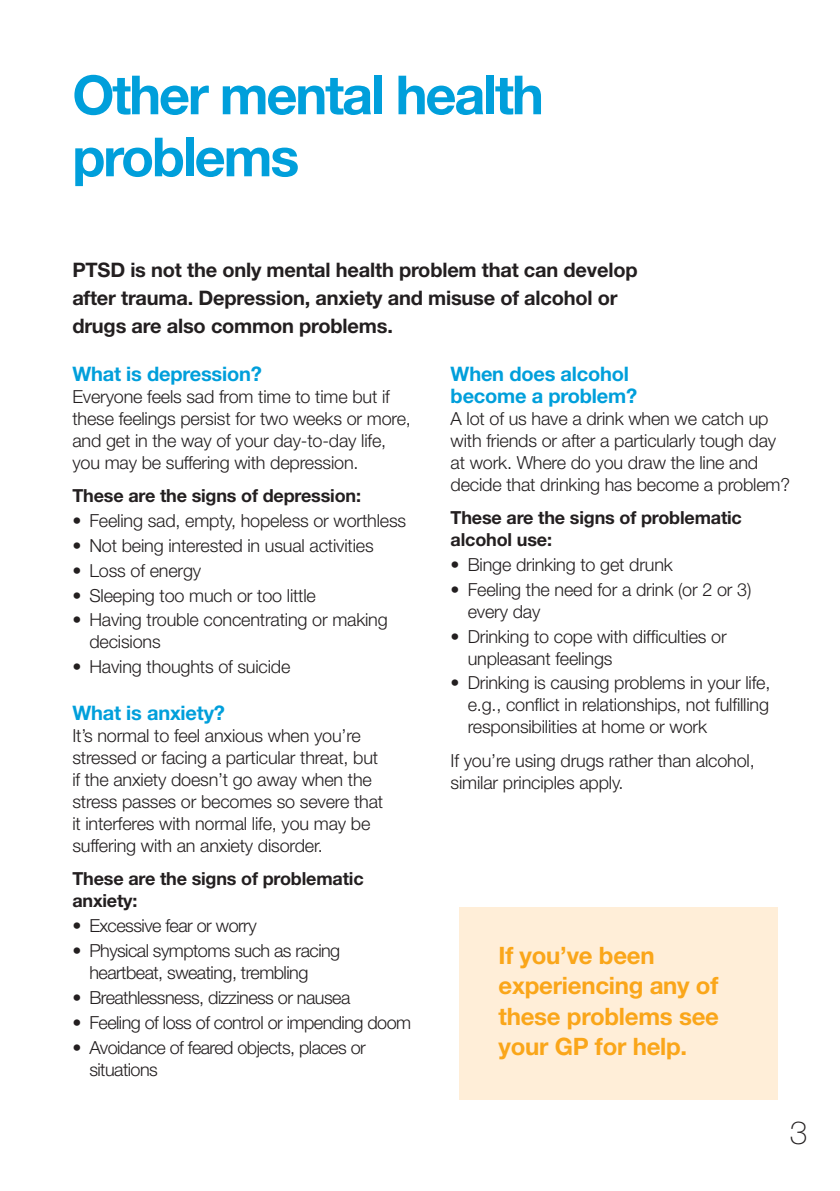
<style>
.page{position:relative;width:840px;height:1191px;background:#fff}
.page>*{position:absolute;margin:0;border:0;box-sizing:border-box;transform-origin:0 0}
.t1{font:700 54px/62px "Helvetica Neue";letter-spacing:-.04em;color:#009fdb}
.t2{font:100 32px "Helvetica Neue";color:#231f20}
.t3{font:700 24px/30px "Helvetica Neue";letter-spacing:-.01em;color:#faa61a}
.t4{font:700 20px/28px "Helvetica Neue";letter-spacing:-.01em;color:#231f20}
.t5{font:700 20px/22px "Helvetica Neue";letter-spacing:-.01em;color:#009fdb}
.t6{font:300 18px/22px "Helvetica Neue";letter-spacing:-.01em;color:#231f20}
.t7{font:300 18px/22px "Helvetica Neue";letter-spacing:-.03em;color:#231f20}
.t8{font:700 18px/22px "Helvetica Neue";letter-spacing:-.01em;color:#231f20}
</style>
<div class="page">
<div style="left:458px;top:907px;width:319px;height:193px;background:#ffeed8"></div>
<h1 class="t1" style="left:72px;top:63px;width:473px">Other mental health problems</h1>
<p class="t4" style="left:72px;top:255px;width:566px">PTSD is not the only mental health problem that can develop after trauma. Depression, anxiety and misuse of alcohol or drugs are also common problems.</p>
<p class="t5" style="left:72px;top:362px;width:191px">What is depression?</p>
<p class="t6" style="left:72px;top:385px;width:340px">Everyone feels sad from time to time but if these feelings persist for two weeks or more, and get in the way of your day-to-day life, you may be suffering with depression.</p>
<p class="t8" style="left:72px;top:484px;width:290px">These are the signs of depression:</p>
<p class="t6" style="left:72px;top:509px;width:335px">• Feeling sad, empty, hopeless or worthless</p>
<p class="t6" style="left:72px;top:534px;width:303px">• Not being interested in usual activities</p>
<p class="t6" style="left:72px;top:559px;width:130px">• Loss of energy</p>
<p class="t6" style="left:72px;top:583px;width:245px">• Sleeping too much or too little</p>
<p class="t6" style="left:89px;top:608px;width:300px;text-indent:-17px">• Having trouble concentrating or making decisions</p>
<p class="t6" style="left:72px;top:655px;width:219px">• Having thoughts of suicide</p>
<p class="t5" style="left:72px;top:701px;width:154px">What is anxiety?</p>
<p class="t6" style="left:72px;top:724px;width:312px">It’s normal to feel anxious when you’re stressed or facing a particular threat, but if the anxiety doesn’t go away when the stress passes or becomes so severe that it interferes with normal life, you may be suffering with an anxiety disorder.</p>
<p class="t8" style="left:72px;top:867px;width:293px">These are the signs of problematic anxiety:</p>
<p class="t7" style="left:72px;top:914px;width:186px">• Excessive fear or worry</p>
<p class="t7" style="left:89px;top:939px;width:252px;text-indent:-17px">• Physical symptoms such as racing heartbeat, sweating, trembling</p>
<p class="t7" style="left:72px;top:986px;width:279px">• Breathlessness, dizziness or nausea</p>
<p class="t7" style="left:72px;top:1011px;width:340px">• Feeling of loss of control or impending doom</p>
<p class="t7" style="left:89px;top:1035px;width:278px;text-indent:-17px">• Avoidance of feared objects, places or situations</p>
<p class="t5" style="left:450px;top:362px;width:188px">When does alcohol become a problem?</p>
<p class="t6" style="left:450px;top:407px;width:341px">A lot of us have a drink when we catch up with friends or after a particularly tough day at work. Where do you draw the line and decide that drinking has become a problem?</p>
<p class="t8" style="left:450px;top:506px;width:293px">These are the signs of problematic alcohol use:</p>
<p class="t6" style="left:450px;top:553px;width:224px">• Binge drinking to get drunk</p>
<p class="t6" style="left:467px;top:578px;width:285px;text-indent:-17px">• Feeling the need for a drink (or 2 or 3) every day</p>
<p class="t6" style="left:467px;top:624px;width:260px;text-indent:-17px">• Drinking to cope with difficulties or unpleasant feelings</p>
<p class="t6" style="left:467px;top:671px;width:304px;text-align:justify;text-indent:-17px">• Drinking is causing problems in your life, e.g., conflict in relationships, not fulfilling responsibilities at home or work</p>
<p class="t6" style="left:450px;top:749px;width:305px">If you’re using drugs rather than alcohol, similar principles apply.</p>
<h3 class="t3" style="left:498px;top:940px;width:222px">If you’ve been experiencing any of these problems see your GP for help.</h3>
<h2 class="t2" style="left:789px;top:1115px;width:19px">3</h2>
</div>
